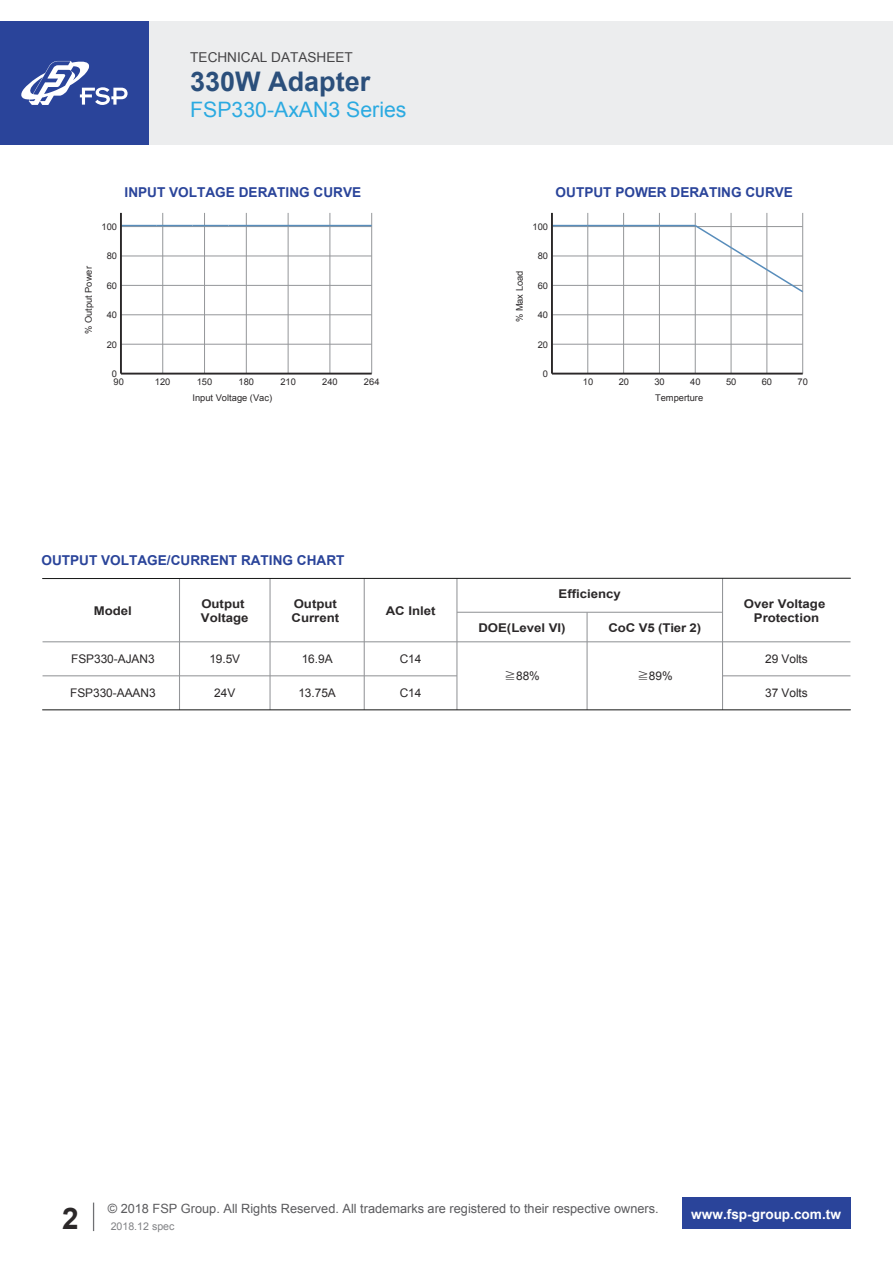
<style>
.page{position:relative;width:893px;height:1263px;background:#fff}
.page>*{position:absolute;margin:0;border:0;box-sizing:border-box;transform-origin:0 0}
.t1{font:700 29.7px "Arial";color:#2b2829}
.t2{font:700 27px "Arial";color:#2b4f7b}
.t3{font:21.3px "Arial";color:#2baae1}
.t4{font:700 13.65px "Arial";color:#2a449a}
.t5{font:700 13.65px "Arial";color:#fff}
.t6{font:13.65px "Arial";color:#454446}
.t7{font:12.75px "Arial";color:#5b5b5e}
.t8{font:700 12px/14.4px "Arial";color:#2b2829;scale:1.09 1}
.t9{font:11.85px "Arial";letter-spacing:-.005em;color:#2b2829}
.t10{font:10.65px "Arial";color:#828386}
.t11{font:9.3px "Arial";color:#2b2829}
.s1{font-family:"Adobe Ming Std";font-weight:300}
</style>
<div class="page">
<hr style="left:587px;top:213px;width:1px;height:161px;background:#949699">
<hr style="left:623px;top:213px;width:1px;height:161px;background:#949699">
<hr style="left:659px;top:213px;width:1px;height:161px;background:#949699">
<hr style="left:695px;top:213px;width:1px;height:161px;background:#949699">
<hr style="left:731px;top:213px;width:1px;height:161px;background:#949699">
<hr style="left:767px;top:213px;width:1px;height:161px;background:#949699">
<hr style="left:802px;top:213px;width:1px;height:161px;background:#949699">
<hr style="left:552px;top:344px;width:251px;height:1px;background:#949699">
<hr style="left:552px;top:314px;width:251px;height:1px;background:#949699">
<hr style="left:552px;top:285px;width:251px;height:1px;background:#949699">
<hr style="left:552px;top:256px;width:251px;height:1px;background:#949699">
<hr style="left:552px;top:226px;width:251px;height:1px;background:#949699">
<hr style="left:552px;top:225px;width:36px;height:1px;background:#588dbb">
<hr style="left:588px;top:225px;width:36px;height:1px;background:#588dbb">
<hr style="left:624px;top:225px;width:35px;height:1px;background:#588dbb">
<hr style="left:659px;top:225px;width:36px;height:1px;background:#588dbb">
<svg style="left:693px;top:223px;width:111px;height:71px"></svg>
<hr style="left:552px;top:373px;width:251px;height:2px;background:#2b2829">
<hr style="left:551px;top:213px;width:2px;height:161px;background:#2b2829">
<hr style="left:162px;top:213px;width:1px;height:161px;background:#949699">
<hr style="left:204px;top:213px;width:1px;height:161px;background:#949699">
<hr style="left:246px;top:213px;width:1px;height:161px;background:#949699">
<hr style="left:288px;top:213px;width:1px;height:161px;background:#949699">
<hr style="left:330px;top:213px;width:1px;height:161px;background:#949699">
<hr style="left:371px;top:213px;width:1px;height:161px;background:#949699">
<hr style="left:121px;top:344px;width:251px;height:1px;background:#949699">
<hr style="left:121px;top:314px;width:251px;height:1px;background:#949699">
<hr style="left:121px;top:285px;width:251px;height:1px;background:#949699">
<hr style="left:121px;top:256px;width:251px;height:1px;background:#949699">
<hr style="left:121px;top:226px;width:251px;height:1px;background:#949699">
<hr style="left:121px;top:373px;width:251px;height:2px;background:#2b2829">
<hr style="left:121px;top:225px;width:36px;height:1px;background:#588dbb">
<hr style="left:157px;top:225px;width:36px;height:1px;background:#588dbb">
<hr style="left:193px;top:225px;width:35px;height:1px;background:#588dbb">
<hr style="left:228px;top:225px;width:144px;height:1px;background:#588dbb">
<hr style="left:120px;top:213px;width:2px;height:161px;background:#2b2829">
<svg style="left:93px;top:1202px;width:1px;height:29px"></svg>
<div style="left:682px;top:1197px;width:168px;height:32px;background:#2a449a"></div>
<hr style="left:43px;top:641px;width:807px;height:1px;background:#949699">
<hr style="left:43px;top:675px;width:414px;height:1px;background:#949699">
<hr style="left:722px;top:675px;width:128px;height:1px;background:#949699">
<hr style="left:457px;top:612px;width:265px;height:1px;background:#949699">
<hr style="left:179px;top:578px;width:1px;height:132px;background:#949699">
<hr style="left:269px;top:578px;width:2px;height:132px;background:#949699">
<hr style="left:364px;top:578px;width:1px;height:132px;background:#949699">
<hr style="left:456px;top:578px;width:1px;height:132px;background:#949699">
<hr style="left:586px;top:612px;width:2px;height:98px;background:#949699">
<hr style="left:722px;top:578px;width:1px;height:132px;background:#949699">
<hr style="left:43px;top:578px;width:807px;height:1px;background:#151615">
<hr style="left:43px;top:709px;width:807px;height:1px;background:#151615">
<div style="left:0;top:21px;width:893px;height:124px;background:#ecedee"></div>
<div style="left:0;top:21px;width:149px;height:124px;background:#2a449a"></div>
<svg style="left:21px;top:61px;width:107px;height:44px"></svg>
<h3 class="t6" style="left:190px;top:52px;width:164px">TECHNICAL DATASHEET</h3>
<h2 class="t2" style="left:190px;top:72px;width:182px">330W Adapter</h2>
<h3 class="t3" style="left:190px;top:101px;width:218px">FSP330-AxAN3 Series</h3>
<h3 class="t4" style="left:125px;top:187px;width:238px">INPUT VOLTAGE DERATING CURVE</h3>
<p class="t11" style="left:101px;top:223px;width:17px">100</p>
<p class="t11" style="left:85px;top:334px;width:69px;rotate:-90deg">% Output Power</p>
<p class="t11" style="left:107px;top:253px;width:12px">80</p>
<p class="t11" style="left:107px;top:282px;width:12px">60</p>
<p class="t11" style="left:107px;top:311px;width:12px">40</p>
<p class="t11" style="left:107px;top:341px;width:12px">20</p>
<p class="t11" style="left:112px;top:370px;width:7px">0</p>
<p class="t11" style="left:114px;top:378px;width:12px">90</p>
<p class="t11" style="left:155px;top:378px;width:17px">120</p>
<p class="t11" style="left:197px;top:378px;width:17px">150</p>
<p class="t11" style="left:239px;top:378px;width:17px">180</p>
<p class="t11" style="left:192px;top:394px;width:81px">Input Voltage (Vac)</p>
<p class="t11" style="left:280px;top:378px;width:17px">210</p>
<p class="t11" style="left:322px;top:378px;width:17px">240</p>
<p class="t11" style="left:364px;top:378px;width:17px">264</p>
<h3 class="t4" style="left:556px;top:187px;width:239px">OUTPUT POWER DERATING CURVE</h3>
<p class="t11" style="left:516px;top:322px;width:53px;rotate:-90deg">% Max Load</p>
<p class="t11" style="left:532px;top:223px;width:17px">100</p>
<p class="t11" style="left:538px;top:253px;width:12px">80</p>
<p class="t11" style="left:538px;top:282px;width:12px">60</p>
<p class="t11" style="left:538px;top:311px;width:12px">40</p>
<p class="t11" style="left:538px;top:341px;width:12px">20</p>
<p class="t11" style="left:543px;top:370px;width:7px">0</p>
<p class="t11" style="left:583px;top:378px;width:12px">10</p>
<p class="t11" style="left:798px;top:378px;width:12px">70</p>
<p class="t11" style="left:619px;top:378px;width:12px">20</p>
<p class="t11" style="left:654px;top:378px;width:12px">30</p>
<p class="t11" style="left:690px;top:378px;width:12px">40</p>
<p class="t11" style="left:726px;top:378px;width:12px">50</p>
<p class="t11" style="left:762px;top:378px;width:12px">60</p>
<p class="t11" style="left:655px;top:394px;width:50px">Temperture</p>
<h3 class="t4" style="left:41px;top:555px;width:305px">OUTPUT VOLTAGE/CURRENT RATING CHART</h3>
<p class="t8" style="left:94px;top:605px;width:36px">Model</p>
<p class="t8" style="left:201px;top:598px;width:45px">Output<br>Voltage</p>
<p class="t8" style="left:291px;top:598px;width:45px">Output<br>Current</p>
<p class="t8" style="left:386px;top:605px;width:47px">AC Inlet</p>
<p class="t8" style="left:559px;top:588px;width:59px">Efficiency</p>
<p class="t8" style="left:478px;top:622px;width:82px">DOE(Level VI)</p>
<p class="t8" style="left:608px;top:622px;width:87px">CoC V5 (Tier 2)</p>
<p class="t8" style="left:744px;top:598px;width:76px;text-align:center">Over Voltage<br>Protection</p>
<p class="t9" style="left:71px;top:654px;width:85px">FSP330-AJAN3</p>
<p class="t9" style="left:70px;top:688px;width:87px">FSP330-AAAN3</p>
<p class="t9" style="left:209px;top:654px;width:32px">19.5V</p>
<p class="t9" style="left:214px;top:688px;width:23px">24V</p>
<p class="t9" style="left:302px;top:654px;width:32px">16.9A</p>
<p class="t9" style="left:298px;top:688px;width:39px">13.75A</p>
<p class="t9" style="left:400px;top:654px;width:23px">C14</p>
<p class="t9" style="left:400px;top:688px;width:23px">C14</p>
<p class="t9" style="left:504px;top:671px;width:37px"><span class="s1">≧</span>88%</p>
<p class="t9" style="left:637px;top:671px;width:37px"><span class="s1">≧</span>89%</p>
<p class="t9" style="left:765px;top:654px;width:44px">29 Volts</p>
<p class="t9" style="left:765px;top:688px;width:44px">37 Volts</p>
<h1 class="t1" style="left:62px;top:1207px;width:18px">2</h1>
<h3 class="t7" style="left:108px;top:1204px;width:553px">© 2018 FSP Group. All Rights Reserved. All trademarks are registered to their respective owners.</h3>
<p class="t10" style="left:111px;top:1222px;width:65px">2018.12 spec</p>
<h3 class="t5" style="left:691px;top:1209px;width:151px">www.fsp-group.com.tw</h3>
</div>
